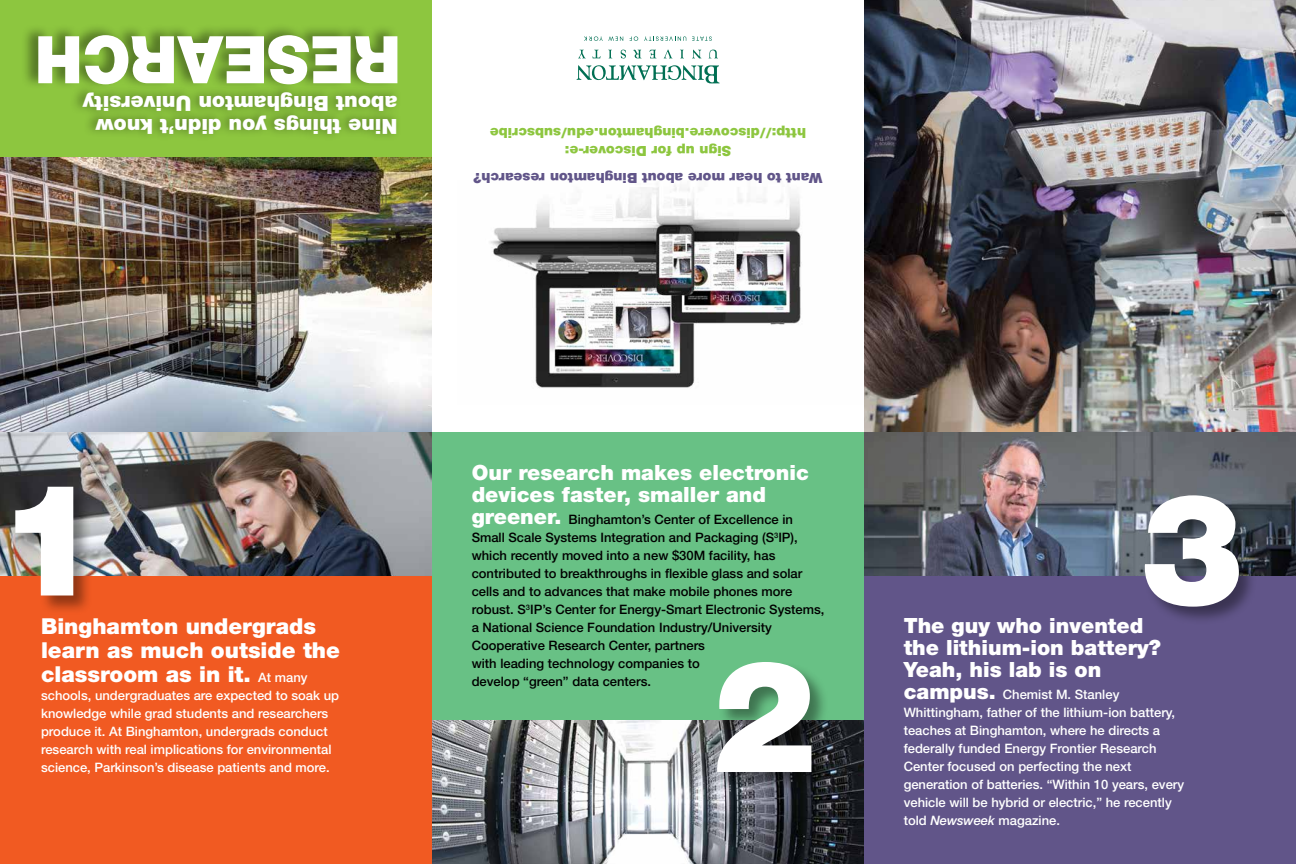
<style>
.page{position:relative;width:1296px;height:864px;background:#fff}
.page>*{position:absolute;margin:0;border:0;box-sizing:border-box;transform-origin:0 0}
.t1{font:900 22px/24px "Helvetica Neue";color:#fff}
.t2{font:900 21px/22px "Helvetica Neue";color:#fff}
.t3{font:900 20.9px/22.8px "Helvetica Neue";color:#fff}
.t4{font:900 14px/18px "Helvetica Neue";color:#8dc63f;text-align:center}
.t5{font:900 14px "Helvetica Neue";color:#615589}
.t6{font:500 13px/18px "Helvetica Neue";color:#fff}
.t7{font:500 13px/18px "Helvetica Neue";color:#000}
.s1{font-weight:500;font-size:13px}
.s2{font-weight:900;font-size:21px;color:#fff}
.s3{font-weight:900;font-size:21px}
.s4{font-style:italic}
</style>
<div class="page">
<div style="left:0;top:432px;width:432px;height:432px;background:#f15a22"></div>
<div style="left:432px;top:432px;width:432px;height:432px;background:#68c185"></div>
<div style="left:864px;top:432px;width:432px;height:432px;background:#615589"></div>
<img style="left:864px;top:0;width:432px;height:576px">
<img style="left:0;top:432px;width:432px;height:144px">
<img style="left:432px;top:720px;width:432px;height:144px">
<svg style="left:709px;top:50px;width:9px;height:8px"></svg>
<svg style="left:692px;top:50px;width:9px;height:8px"></svg>
<svg style="left:680px;top:50px;width:4px;height:8px"></svg>
<svg style="left:664px;top:49px;width:8px;height:10px"></svg>
<svg style="left:650px;top:50px;width:6px;height:8px"></svg>
<svg style="left:633px;top:50px;width:8px;height:8px"></svg>
<svg style="left:621px;top:50px;width:5px;height:9px"></svg>
<svg style="left:608px;top:50px;width:4px;height:8px"></svg>
<svg style="left:592px;top:50px;width:9px;height:8px"></svg>
<svg style="left:578px;top:50px;width:8px;height:8px"></svg>
<svg style="left:576px;top:65px;width:144px;height:18px"></svg>
<svg style="left:692px;top:36px;width:20px;height:5px"></svg>
<svg style="left:644px;top:36px;width:42px;height:5px"></svg>
<svg style="left:630px;top:36px;width:8px;height:5px"></svg>
<svg style="left:584px;top:36px;width:39px;height:5px"></svg>
<img style="left:490px;top:185px;width:312px;height:203px">
<div style="left:716px;top:661px;width:115px;height:130px;background:#000;opacity:.4"></div>
<svg style="left:717px;top:662px;width:94px;height:110px;background:#c5d4ca"></svg>
<div style="left:14px;top:486px;width:79px;height:129px;background:#000;opacity:.4"></div>
<svg style="left:15px;top:487px;width:58px;height:109px;background:#d9cbc5"></svg>
<div style="left:1144px;top:494px;width:114px;height:132px;background:#000;opacity:.4"></div>
<svg style="left:1144px;top:495px;width:95px;height:112px;background:#bbbcc3"></svg>
<img style="left:0;top:0;width:432px;height:432px">
<div style="left:21px;top:23px;width:378px;height:67px;background:#000;opacity:.4"></div>
<svg style="left:38px;top:35px;width:359px;height:49px"></svg>
<div style="left:69px;top:82px;width:333px;height:60px;background:#000;opacity:.4"></div>
<h3 class="t3" style="left:397px;top:138px;width:316px;rotate:-180deg">Nine things you didn’t know about Binghamton University</h3>
<p class="t4" style="left:806px;top:160px;width:318px;rotate:-180deg">Sign up for Discover-e: http://discovere.binghamton.edu/subscribe</p>
<p class="t5" style="left:823px;top:187px;width:351px;rotate:-180deg">Want to hear more about Binghamton research?</p>
<h1 class="t1" style="left:41px;top:614px;width:301px">Binghamton undergrads learn as much outside the classroom as in it. <span class="s1">At many</span></h1>
<p class="t6" style="left:41px;top:686px;width:300px">schools, undergraduates are expected to soak up knowledge while grad students and researchers produce it. At Binghamton, undergrads conduct research with real implications for environmental science, Parkinson’s disease patients and more.</p>
<h2 class="t2" style="left:472px;top:461px;width:339px">Our research makes electronic devices faster, smaller and</h2>
<p class="t7" style="left:472px;top:510px;width:354px"><span class="s2">greener.</span> Binghamton’s Center of Excellence in Small Scale Systems Integration and Packaging (S<sup>3</sup>IP), which recently moved into a new $30M facility, has contributed to breakthroughs in flexible glass and solar cells and to advances that make mobile phones more robust. S<sup>3</sup>IP’s Center for Energy-Smart Electronic Systems, a National Science Foundation Industry/University Cooperative Research Center, partners<br>with leading technology companies to<br>develop “green” data centers.</p>
<h2 class="t2" style="left:904px;top:615px;width:259px">The guy who invented the lithium-ion battery?<br>Yeah, his lab is on</h2>
<p class="t6" style="left:904px;top:685px;width:282px"><span class="s3">campus.</span> Chemist M. Stanley Whittingham, father of the lithium-ion battery, teaches at Binghamton, where he directs a federally funded Energy Frontier Research Center focused on perfecting the next generation of batteries. “Within 10 years, every vehicle will be hybrid or electric,” he recently told <span class="s4">Newsweek</span> magazine.</p>
</div>
